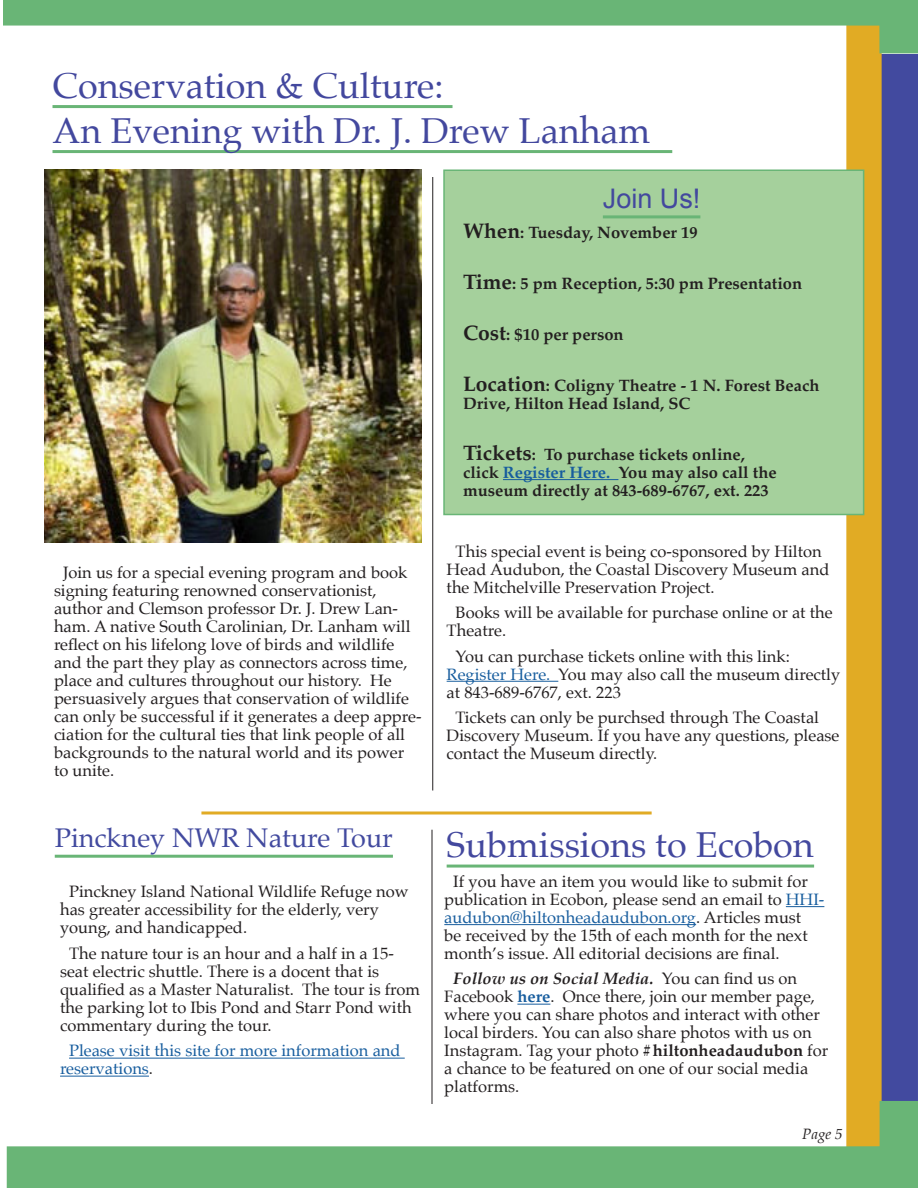
<style>
.page{position:relative;width:918px;height:1188px;background:#fff}
.page>*{position:absolute;margin:0;border:0;box-sizing:border-box;transform-origin:0 0}
.Headline{font:36px/45px "Palatino";color:#43489e}
.Headline-2{font:27px "Palatino";color:#424a9f}
.Subhead_1{font:27px "Arial";color:#43489e}
.Body{font:16.5px/18px "Palatino";color:#231f20}
.Body-2{font:700 16.5px/18px "Palatino";color:#231f20}
.Body-3{font:16.5px/18px "Palatino";color:#175d9e}
.t1{font:italic 15px "Palatino";color:#231f20}
.s1{font-size:21px}
.s2{color:#175d9e}
.s3{color:#231f20}
.s4{font-weight:700;font-style:italic}
.s5{font-weight:700;color:#175d9e}
.s6{font-weight:700}
</style>
<div class="page">
<div style="left:881px;top:54px;width:37px;height:1090px;background:#424a9f"></div>
<div style="left:846px;top:22px;width:36px;height:1125px;background:#e1ab24"></div>
<svg style="left:7px;top:1101px;width:911px;height:87px"></svg>
<svg style="left:3px;top:0;width:915px;height:53px"></svg>
<div style="left:443px;top:170px;width:421px;height:345px;background:#a5d09c;border:2px solid #69b576"></div>
<hr style="left:69px;top:1058px;width:336px;height:1px;background:#175d9e">
<hr style="left:60px;top:1076px;width:89px;height:1px;background:#175d9e">
<hr style="left:55px;top:855px;width:338px;height:3px;background:#69b576">
<hr style="left:432px;top:177px;width:1px;height:613px;background:#231f20">
<img style="left:44px;top:170px;width:378px;height:373px">
<hr style="left:53px;top:105px;width:400px;height:3px;background:#69b576">
<hr style="left:53px;top:150px;width:619px;height:3px;background:#69b576">
<hr style="left:603px;top:215px;width:97px;height:3px;background:#69b576">
<hr style="left:503px;top:479px;width:115px;height:1px;background:#175d9e">
<hr style="left:447px;top:681px;width:111px;height:1px;background:#175d9e">
<hr style="left:201px;top:812px;width:451px;height:2px;background:#e1ab24">
<hr style="left:447px;top:865px;width:367px;height:3px;background:#69b576">
<hr style="left:786px;top:906px;width:38px;height:1px;background:#175d9e">
<hr style="left:444px;top:924px;width:252px;height:1px;background:#175d9e">
<hr style="left:517px;top:1004px;width:33px;height:1px;background:#175d9e">
<hr style="left:432px;top:830px;width:1px;height:274px;background:#231f20">
<p class="Headline" style="left:53px;top:63px;width:599px">Conservation &amp; Culture:<br>An Evening with Dr. J. Drew Lanham</p>
<p class="Subhead_1" style="left:603px;top:181px;width:99px">Join Us!</p>
<p class="Body-2" style="left:463px;top:223px;width:236px"><span class="s1">When</span>: Tuesday, November 19</p>
<p class="Body-2" style="left:463px;top:274px;width:341px"><span class="s1">Time</span>: 5 pm Reception, 5:30 pm Presentation</p>
<p class="Body-2" style="left:463px;top:325px;width:162px"><span class="s1">Cost</span>: $10 per person</p>
<p class="Body-2" style="left:463px;top:376px;width:358px"><span class="s1">Location</span>: Coligny Theatre - 1 N. Forest Beach<br>Drive, Hilton Head Island, SC</p>
<p class="Body-2" style="left:463px;top:445px;width:315px"><span class="s1">Tickets</span>: To purchase tickets online, click <span class="s2">Register Here.</span> You may also call the museum directly at 843-689-6767, ext. 223</p>
<p class="Body" style="left:54px;top:563px;width:369px;text-indent:9px">Join us for a special evening program and book signing featuring renowned conservationist, author and Clemson professor Dr. J. Drew Lan&shy;ham. A native South Carolinian, Dr. Lanham will reflect on his lifelong love of birds and wildlife and the part they play as connectors across time, place and cultures throughout our history. He persuasively argues that conservation of wildlife can only be successful if it generates a deep appre&shy;ciation for the cultural ties that link people of all backgrounds to the natural world and its power to unite.</p>
<p class="Headline-2" style="left:55px;top:816px;width:340px">Pinckney NWR Nature Tour</p>
<p class="Body" style="left:60px;top:883px;width:350px;text-indent:9px">Pinckney Island National Wildlife Refuge now has greater accessibility for the elderly, very young, and handicapped.</p>
<p class="Body" style="left:60px;top:944px;width:362px;text-indent:9px">The nature tour is an hour and a half in a 15- seat electric shuttle. There is a docent that is qualified as a Master Naturalist. The tour is from the parking lot to Ibis Pond and Starr Pond with commentary during the tour.</p>
<p class="Body-3" style="left:60px;top:1042px;width:342px;text-indent:9px">Please visit this site for more information and reservations<span class="s3">.</span></p>
<p class="Body" style="left:447px;top:542px;width:384px;text-indent:9px">This special event is being co-sponsored by Hilton<br>Head Audubon, the Coastal Discovery Museum and the Mitchelville Preservation Project.</p>
<p class="Body" style="left:447px;top:603px;width:388px;text-indent:9px">Books will be available for purchase online or at the<br>Theatre.</p>
<p class="Body" style="left:447px;top:647px;width:395px;text-indent:9px">You can purchase tickets online with this link:<br><span class="s2">Register Here.</span> You may also call the museum directly at 843-689-6767, ext. 223</p>
<p class="Body" style="left:447px;top:708px;width:394px;text-indent:9px">Tickets can only be purchsed through The Coastal<br>Discovery Museum. If you have any questions, please contact the Museum directly.</p>
<p class="Headline" style="left:447px;top:822px;width:369px">Submissions to Ecobon</p>
<p class="Body" style="left:444px;top:872px;width:382px;text-indent:9px">If you have an item you would like to submit for publication in Ecobon, please send an email to <span class="s2">HHI&shy;audubon@hiltonheadaudubon.org</span>. Articles must<br>be received by the 15th of each month for the next month’s issue. All editorial decisions are final.</p>
<p class="Body" style="left:444px;top:970px;width:385px;text-indent:9px"><span class="s4">Follow us on Social Media.</span> You can find us on Facebook <span class="s5">here</span>. Once there, join our member page, where you can share photos and interact with other local birders. You can also share photos with us on Instagram. Tag your photo <span class="s6">#hiltonheadaudubon</span> for a chance to be featured on one of our social media platforms.</p>
<p class="t1" style="left:802px;top:1121px;width:42px">Page 5</p>
</div>
